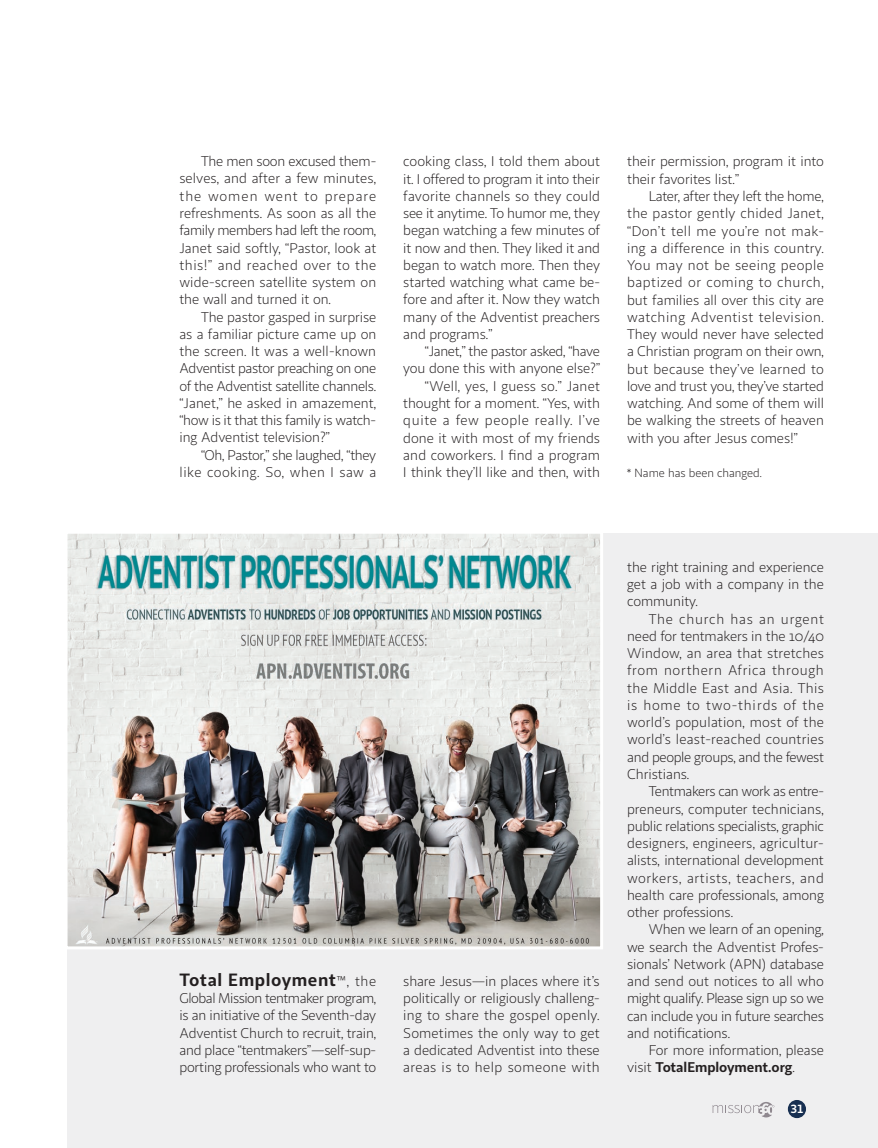
<style>
.page{position:relative;width:878px;height:1148px;background:#fff}
.page>*{position:absolute;margin:0;border:0;box-sizing:border-box;transform-origin:0 0}
.t1{font:700 18px "Sana Sans";letter-spacing:.025em;color:#231f20}
.t2{font:14.25px/17.2px "Sana Sans";letter-spacing:-.01em;color:#231f20;text-align:justify}
.t3{font:12px "Sana Sans";letter-spacing:-.005em;color:#231f20}
.t4{font:700 12px "Sana Sans";color:#fff}
.s1{font-weight:400;font-size:14.25px}
.s2{font-weight:700}
</style>
<div class="page">
<div style="left:68px;top:533px;width:810px;height:615px;background:#efeff0"></div>
<div style="left:788px;top:1100px;width:17px;height:17px;background:#172f51;border-radius:50%"></div>
<div style="left:787px;top:1099px;width:19px;height:19px;border:2px solid #172f51;border-radius:50%"></div>
<svg style="left:712px;top:1102px;width:62px;height:15px"></svg>
<img style="left:67px;top:533px;width:536px;height:418px">
<p class="t2" style="left:179px;top:153px;width:198px;text-indent:22px">The men soon excused them&shy;selves, and after a few minutes, the women went to prepare refreshments. As soon as all the family members had left the room, Janet said softly, “Pastor, look at this!” and reached over to the wide-screen satellite system on the wall and turned it on.</p>
<p class="t2" style="left:179px;top:308px;width:198px;text-indent:22px">The pastor gasped in surprise as a familiar picture came up on the screen. It was a well-known Adventist pastor preaching on one of the Adventist satellite channels. “Janet,” he asked in amazement, “how is it that this family is watch&shy;ing Adventist television?”</p>
<p class="t2" style="left:179px;top:446px;width:198px;text-align:right">“Oh, Pastor,” she laughed, “they like cooking. So, when I saw a</p>
<p class="t2" style="left:403px;top:153px;width:198px">cooking class, I told them about it. I offered to program it into their favorite channels so they could see it anytime. To humor me, they began watching a few minutes of it now and then. They liked it and began to watch more. Then they started watching what came be&shy;fore and after it. Now they watch many of the Adventist preachers and programs.”</p>
<p class="t2" style="left:403px;top:343px;width:198px;text-align:right">“Janet,” the pastor asked, “have you done this with anyone else?” “Well, yes, I guess so.” Janet thought for a moment. “Yes, with quite a few people really. I’ve done it with most of my friends and coworkers. I find a program<br>I think they’ll like and then, with</p>
<p class="t2" style="left:627px;top:153px;width:198px">their permission, program it into their favorites list.”</p>
<p class="t2" style="left:627px;top:188px;width:198px;text-indent:22px">Later, after they left the home, the pastor gently chided Janet, “Don’t tell me you’re not mak&shy;ing a difference in this country.<br>You may not be seeing people baptized or coming to church, but families all over this city are watching Adventist television.<br>They would never have selected a Christian program on their own, but because they’ve learned to love and trust you, they’ve started watching. And some of them will be walking the streets of heaven with you after Jesus comes!”</p>
<p class="t3" style="left:627px;top:465px;width:136px">* Name has been changed.</p>
<p class="t1" style="left:179px;top:968px;width:198px">Total Employment<span class="s1">™, the</span></p>
<p class="t2" style="left:179px;top:989px;width:198px">Global Mission tentmaker program, is an initiative of the Seventh-day Adventist Church to recruit, train, and place “tentmakers”—self-sup&shy;porting professionals who want to</p>
<p class="t2" style="left:403px;top:972px;width:198px">share Jesus—in places where it’s politically or religiously challeng&shy;ing to share the gospel openly.<br>Sometimes the only way to get a dedicated Adventist into these areas is to help someone with</p>
<p class="t2" style="left:627px;top:558px;width:198px">the right training and experience get a job with a company in the community.</p>
<p class="t2" style="left:627px;top:610px;width:198px;text-indent:22px">The church has an urgent need for tentmakers in the 10/40<br>Window, an area that stretches from northern Africa through the Middle East and Asia. This is home to two-thirds of the world’s population, most of the world’s least-reached countries and people groups, and the fewest Christians.</p>
<p class="t2" style="left:627px;top:783px;width:198px;text-indent:22px">Tentmakers can work as entre&shy;preneurs, computer technicians, public relations specialists, graphic designers, engineers, agricultur&shy;alists, international development workers, artists, teachers, and health care professionals, among other professions.</p>
<p class="t2" style="left:627px;top:921px;width:198px;text-indent:22px">When we learn of an opening, we search the Adventist Profes&shy;sionals’ Network (APN) database and send out notices to all who might qualify. Please sign up so we can include you in future searches and notifications.</p>
<p class="t2" style="left:627px;top:1041px;width:198px;text-indent:22px">For more information, please visit <span class="s2">TotalEmployment.org</span>.</p>
<p class="t4" style="left:790px;top:1101px;width:14px">31</p>
</div>
